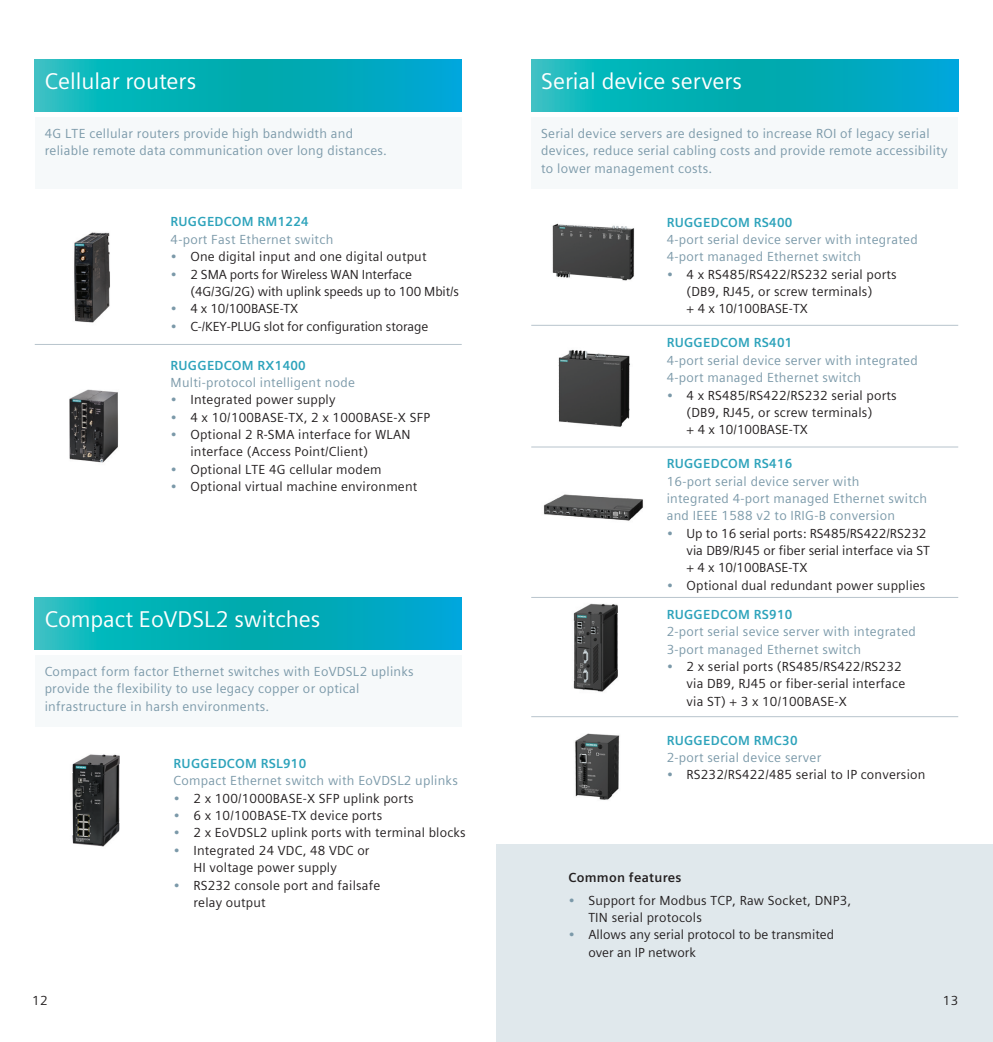
<style>
.page{position:relative;width:993px;height:1042px;background:#fff}
.page>*{position:absolute;margin:0;border:0;box-sizing:border-box;transform-origin:0 0}
.t1{font:22.75px "Siemens Sans";color:#fff}
.t2{font:13.12px/17.3px "Siemens Sans Global";letter-spacing:.015em;color:#231f20}
.t3{font:13.12px/17.3px "Siemens Sans Global";letter-spacing:.02em;color:#7b99a9}
.t4{font:13.12px/17.3px "Siemens Sans Global";letter-spacing:-.01em;color:#231f20}
.t5{font:700 13.12px "Siemens Sans";letter-spacing:.02em;color:#2da3bb}
.t6{font:700 13.12px "Siemens Sans Global";letter-spacing:.02em;color:#231f20}
.t7{font:13.12px "Siemens Sans";color:#231f20}
.s1{color:#7b99a9}
</style>
<div class="page">
<div style="left:496px;top:844px;width:496px;height:198px;background:#e0e8ec"></div>
<svg style="left:531px;top:60px;width:426px;height:52px;background:#05aebb"></svg>
<img style="left:575px;top:733px;width:45px;height:67px">
<img style="left:543px;top:494px;width:100px;height:27px">
<img style="left:552px;top:223px;width:83px;height:58px">
<img style="left:573px;top:603px;width:45px;height:89px">
<hr style="left:531px;top:325px;width:426px;height:1px;background:#b8c4cc">
<hr style="left:531px;top:446px;width:426px;height:1px;background:#b8c4cc">
<hr style="left:531px;top:597px;width:426px;height:1px;background:#b8c4cc">
<div style="left:531px;top:117px;width:426px;height:72px;background:#f6f9fa"></div>
<hr style="left:531px;top:716px;width:426px;height:1px;background:#b8c4cc">
<img style="left:558px;top:349px;width:72px;height:78px">
<div style="left:35px;top:655px;width:426px;height:71px;background:#f6f9fa"></div>
<svg style="left:35px;top:597px;width:426px;height:52px;background:#05aebb"></svg>
<div style="left:35px;top:117px;width:426px;height:72px;background:#f6f9fa"></div>
<svg style="left:35px;top:60px;width:426px;height:52px;background:#05aebb"></svg>
<img style="left:74px;top:232px;width:36px;height:91px">
<hr style="left:35px;top:344px;width:426px;height:1px;background:#b8c4cc">
<img style="left:69px;top:389px;width:50px;height:74px">
<img style="left:72px;top:754px;width:48px;height:93px">
<h1 class="t1" style="left:45px;top:69px;width:153px">Cellular routers</h1>
<p class="t3" style="left:45px;top:125px;width:344px">4G LTE cellular routers provide high bandwidth and reliable remote data communication over long distances.</p>
<p class="t5" style="left:170px;top:214px;width:140px">RUGGEDCOM RM1224</p>
<p class="t3" style="left:170px;top:231px;width:164px">4-port Fast Ethernet switch</p>
<p class="t2" style="left:170px;top:248px;width:257px"><span class="s1">•</span> One digital input and one digital output</p>
<p class="t4" style="left:190px;top:265px;width:270px;text-indent:-20px"><span class="s1">•</span> 2 SMA ports for Wireless WAN Interface (4G/3G/2G) with uplink speeds up to 100 Mbit/s</p>
<p class="t4" style="left:170px;top:300px;width:129px"><span class="s1">•</span> 4 x 10/100BASE-TX</p>
<p class="t4" style="left:170px;top:317px;width:259px"><span class="s1">•</span> C-/KEY-PLUG slot for configuration storage</p>
<p class="t5" style="left:170px;top:357px;width:137px">RUGGEDCOM RX1400</p>
<p class="t3" style="left:170px;top:374px;width:186px">Multi-protocol intelligent node</p>
<p class="t2" style="left:170px;top:391px;width:166px"><span class="s1">•</span> Integrated power supply</p>
<p class="t2" style="left:170px;top:408px;width:261px"><span class="s1">•</span> 4 x 10/100BASE-TX, 2 x 1000BASE-X SFP</p>
<p class="t2" style="left:190px;top:426px;width:221px;text-indent:-20px"><span class="s1">•</span> Optional 2 R-SMA interface for WLAN interface (Access Point/Client)</p>
<p class="t2" style="left:170px;top:461px;width:212px"><span class="s1">•</span> Optional LTE 4G cellular modem</p>
<p class="t2" style="left:170px;top:478px;width:248px"><span class="s1">•</span> Optional virtual machine environment</p>
<h1 class="t1" style="left:45px;top:606px;width:277px">Compact EoVDSL2 switches</h1>
<p class="t3" style="left:45px;top:663px;width:370px">Compact form factor Ethernet switches with EoVDSL2 uplinks provide the flexibility to use legacy copper or optical infrastructure in harsh environments.</p>
<p class="t5" style="left:173px;top:756px;width:134px">RUGGEDCOM RSL910</p>
<p class="t3" style="left:173px;top:772px;width:286px">Compact Ethernet switch with EoVDSL2 uplinks</p>
<p class="t2" style="left:173px;top:789px;width:241px"><span class="s1">•</span> 2 x 100/1000BASE-X SFP uplink ports</p>
<p class="t2" style="left:173px;top:807px;width:210px"><span class="s1">•</span> 6 x 10/100BASE-TX device ports</p>
<p class="t2" style="left:173px;top:824px;width:293px"><span class="s1">•</span> 2 x EoVDSL2 uplink ports with terminal blocks</p>
<p class="t2" style="left:193px;top:842px;width:177px;text-indent:-20px"><span class="s1">•</span> Integrated 24 VDC, 48 VDC or<br>HI voltage power supply</p>
<p class="t2" style="left:193px;top:876px;width:188px;text-indent:-20px"><span class="s1">•</span> RS232 console port and failsafe relay output</p>
<h1 class="t1" style="left:541px;top:69px;width:202px">Serial device servers</h1>
<p class="t3" style="left:541px;top:125px;width:407px">Serial device servers are designed to increase ROI of legacy serial devices, reduce serial cabling costs and provide remote accessibility to lower management costs.</p>
<p class="t5" style="left:666px;top:215px;width:127px">RUGGEDCOM RS400</p>
<p class="t3" style="left:666px;top:231px;width:252px">4-port serial device server with integrated<br>4-port managed Ethernet switch</p>
<p class="t2" style="left:686px;top:266px;width:212px;text-indent:-20px"><span class="s1">•</span> 4 x RS485/RS422/RS232 serial ports (DB9, RJ45, or screw terminals)<br>+ 4 x 10/100BASE-TX</p>
<p class="t5" style="left:666px;top:335px;width:127px">RUGGEDCOM RS401</p>
<p class="t3" style="left:666px;top:352px;width:252px">4-port serial device server with integrated<br>4-port managed Ethernet switch</p>
<p class="t2" style="left:686px;top:386px;width:212px;text-indent:-20px"><span class="s1">•</span> 4 x RS485/RS422/RS232 serial ports (DB9, RJ45, or screw terminals)<br>+ 4 x 10/100BASE-TX</p>
<p class="t5" style="left:666px;top:456px;width:127px">RUGGEDCOM RS416</p>
<p class="t3" style="left:666px;top:472px;width:262px">16-port serial device server with<br>integrated 4-port managed Ethernet switch and IEEE 1588 v2 to IRIG-B conversion</p>
<p class="t2" style="left:686px;top:524px;width:245px;text-indent:-20px"><span class="s1">•</span> Up to 16 serial ports: RS485/RS422/RS232 via DB9/RJ45 or fiber serial interface via ST + 4 x 10/100BASE-TX</p>
<p class="t2" style="left:666px;top:577px;width:260px"><span class="s1">•</span> Optional dual redundant power supplies</p>
<p class="t5" style="left:666px;top:607px;width:127px">RUGGEDCOM RS910</p>
<p class="t3" style="left:666px;top:623px;width:251px">2-port serial sevice server with integrated<br>3-port managed Ethernet switch</p>
<p class="t2" style="left:686px;top:658px;width:220px;text-indent:-20px"><span class="s1">•</span> 2 x serial ports (RS485/RS422/RS232 via DB9, RJ45 or fiber-serial interface via ST) + 3 x 10/100BASE-X</p>
<p class="t5" style="left:666px;top:732px;width:132px">RUGGEDCOM RMC30</p>
<p class="t3" style="left:666px;top:749px;width:156px">2-port serial device server</p>
<p class="t2" style="left:666px;top:766px;width:260px"><span class="s1">•</span> RS232/RS422/485 serial to IP conversion</p>
<p class="t6" style="left:568px;top:867px;width:115px">Common features</p>
<p class="t2" style="left:588px;top:891px;width:264px;text-indent:-20px"><span class="s1">•</span> Support for Modbus TCP, Raw Socket, DNP3,<br>TIN serial protocols</p>
<p class="t2" style="left:588px;top:926px;width:247px;text-indent:-20px"><span class="s1">•</span> Allows any serial protocol to be transmited over an IP network</p>
<p class="t7" style="left:32px;top:993px;width:17px">12</p>
<p class="t7" style="left:942px;top:993px;width:17px">13</p>
</div>
